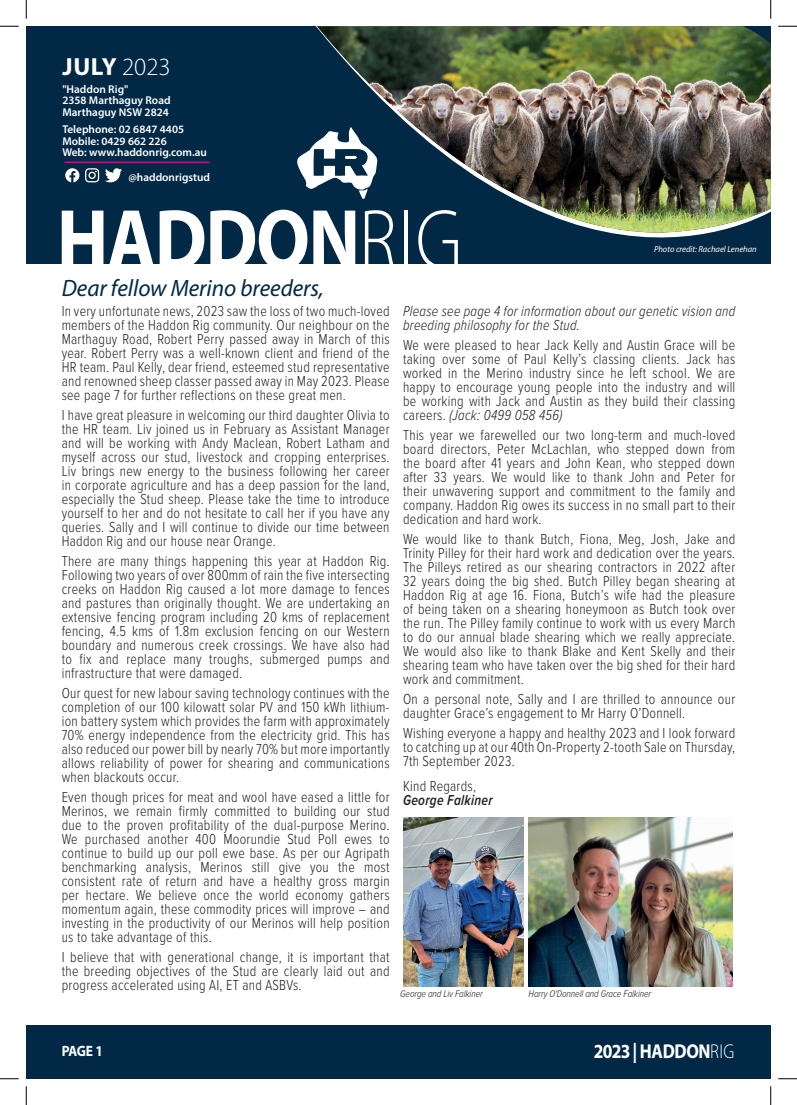
<style>
.page{position:relative;width:797px;height:1105px;background:#fff}
.page>*{position:absolute;margin:0;border:0;box-sizing:border-box;transform-origin:0 0}
.t1{font:700 86.25px "Myriad Pro";letter-spacing:-.02em;color:#fff;scale:.87 1}
.t2{font:700 24.88px "Myriad Pro";color:#fff}
.t3{font:italic 23.75px "Myriad Pro";letter-spacing:-.005em;color:#012946}
.t4{font:700 20.12px "Myriad Pro";letter-spacing:-.02em;color:#fff;scale:.87 1}
.t5{font:300 15px/14px "Proxima Nova Cond";letter-spacing:.02em;color:#231f20;text-align:justify;scale:.93 1}
.t6{font:italic 300 15px/14px "Proxima Nova Cond";letter-spacing:.02em;color:#231f20;scale:.93 1}
.t7{font:italic 600 15px "Proxima Nova Cond";letter-spacing:.02em;color:#231f20;scale:.93 1}
.t8{font:700 15px "Myriad Pro";color:#fff;scale:.9 1}
.t9{font:600 11.25px/11.2px "Myriad Pro";color:#fff}
.t10{font:italic 300 10px "Proxima Nova Cond";letter-spacing:-.01em;color:#231f20}
.t11{font:italic 8.75px "Myriad Pro";letter-spacing:-.005em;color:#fff}
.s1{font-weight:300}
.s2{font-style:italic}
</style>
<div class="page">
<div style="left:26px;top:1025px;width:744px;height:54px;background:#012946"></div>
<div style="left:26px;top:26px;width:744px;height:237px;background:#012946"></div>
<hr style="left:64px;top:162px;width:146px;height:1px;background:#c31c8e">
<svg style="left:65px;top:168px;width:14px;height:14px"></svg>
<svg style="left:105px;top:168px;width:17px;height:14px"></svg>
<svg style="left:85px;top:168px;width:14px;height:14px"></svg>
<img style="left:528px;top:818px;width:204px;height:169px">
<img style="left:403px;top:818px;width:120px;height:169px">
<svg style="left:297px;top:142px;width:20px;height:47px"></svg>
<img style="left:317px;top:26px;width:453px;height:207px">
<svg style="left:0;top:25px;width:19px;height:2px"></svg>
<svg style="left:778px;top:25px;width:19px;height:2px"></svg>
<svg style="left:0;top:1078px;width:19px;height:1px"></svg>
<svg style="left:778px;top:1078px;width:19px;height:1px"></svg>
<svg style="left:25px;top:0;width:2px;height:19px"></svg>
<svg style="left:25px;top:1086px;width:2px;height:19px"></svg>
<svg style="left:770px;top:0;width:1px;height:19px"></svg>
<svg style="left:770px;top:1086px;width:1px;height:19px"></svg>
<h2 class="t2" style="left:63px;top:50px;width:109px">JULY <span class="s1">2023</span></h2>
<p class="t9" style="left:62px;top:83px;width:110px">"Haddon Rig"<br>2358 Marthaguy Road<br>Marthaguy NSW 2824</p>
<p class="t9" style="left:62px;top:124px;width:146px">Telephone: 02 6847 4405<br>Mobile: 0429 662 226<br>Web: www.haddonrig.com.au</p>
<p class="t9" style="left:128px;top:171px;width:83px">@haddonrigstud</p>
<h1 class="t1" style="left:57px;top:183px;width:467px">HADDON<span class="s1">RIG</span></h1>
<h3 class="t3" style="left:62px;top:274px;width:264px">Dear fellow Merino breeders,</h3>
<p class="t11" style="left:654px;top:244px;width:104px">Photo credit: Rachael Lenehan</p>
<p class="t5" style="left:62px;top:304px;width:354px">In very unfortunate news, 2023 saw the loss of two much-loved members of the Haddon Rig community. Our neighbour on the Marthaguy Road, Robert Perry passed away in March of this year. Robert Perry was a well-known client and friend of the HR team. Paul Kelly, dear friend, esteemed stud representative and renowned sheep classer passed away in May 2023. Please see page 7 for further reflections on these great men.</p>
<p class="t5" style="left:62px;top:408px;width:354px">I have great pleasure in welcoming our third daughter Olivia to the HR team. Liv joined us in February as Assistant Manager and will be working with Andy Maclean, Robert Latham and myself across our stud, livestock and cropping enterprises.<br>Liv brings new energy to the business following her career in corporate agriculture and has a deep passion for the land, especially the Stud sheep. Please take the time to introduce yourself to her and do not hesitate to call her if you have any queries. Sally and I will continue to divide our time between Haddon Rig and our house near Orange.</p>
<p class="t5" style="left:62px;top:553px;width:354px">There are many things happening this year at Haddon Rig.<br>Following two years of over 800mm of rain the five intersecting creeks on Haddon Rig caused a lot more damage to fences and pastures than originally thought. We are undertaking an extensive fencing program including 20 kms of replacement fencing, 4.5 kms of 1.8m exclusion fencing on our Western boundary and numerous creek crossings. We have also had to fix and replace many troughs, submerged pumps and infrastructure that were damaged.</p>
<p class="t5" style="left:62px;top:685px;width:354px">Our quest for new labour saving technology continues with the completion of our 100 kilowatt solar PV and 150 kWh lithium&shy;ion battery system which provides the farm with approximately 70% energy independence from the electricity grid. This has also reduced our power bill by nearly 70% but more importantly allows reliability of power for shearing and communications when blackouts occur.</p>
<p class="t5" style="left:62px;top:789px;width:354px">Even though prices for meat and wool have eased a little for Merinos, we remain firmly committed to building our stud due to the proven profitability of the dual-purpose Merino.<br>We purchased another 400 Moorundie Stud Poll ewes to continue to build up our poll ewe base. As per our Agripath benchmarking analysis, Merinos still give you the most consistent rate of return and have a healthy gross margin per hectare. We believe once the world economy gathers momentum again, these commodity prices will improve – and investing in the productivity of our Merinos will help position us to take advantage of this.</p>
<p class="t5" style="left:62px;top:949px;width:354px">I believe that with generational change, it is important that the breeding objectives of the Stud are clearly laid out and progress accelerated using AI, ET and ASBVs.</p>
<p class="t6" style="left:403px;top:303px;width:359px">Please see page 4 for information about our genetic vision and breeding philosophy for the Stud.</p>
<p class="t5" style="left:403px;top:337px;width:359px">We were pleased to hear Jack Kelly and Austin Grace will be taking over some of Paul Kelly’s classing clients. Jack has worked in the Merino industry since he left school. We are happy to encourage young people into the industry and will be working with Jack and Austin as they build their classing careers. <span class="s2">(Jack: 0499 058 456)</span></p>
<p class="t5" style="left:403px;top:427px;width:359px">This year we farewelled our two long-term and much-loved board directors, Peter McLachlan, who stepped down from the board after 41 years and John Kean, who stepped down after 33 years. We would like to thank John and Peter for their unwavering support and commitment to the family and company. Haddon Rig owes its success in no small part to their dedication and hard work.</p>
<p class="t5" style="left:403px;top:531px;width:359px">We would like to thank Butch, Fiona, Meg, Josh, Jake and Trinity Pilley for their hard work and dedication over the years.<br>The Pilleys retired as our shearing contractors in 2022 after 32 years doing the big shed. Butch Pilley began shearing at Haddon Rig at age 16. Fiona, Butch’s wife had the pleasure of being taken on a shearing honeymoon as Butch took over the run. The Pilley family continue to work with us every March to do our annual blade shearing which we really appreciate.<br>We would also like to thank Blake and Kent Skelly and their shearing team who have taken over the big shed for their hard work and commitment.</p>
<p class="t5" style="left:403px;top:691px;width:358px">On a personal note, Sally and I are thrilled to announce our daughter Grace’s engagement to Mr Harry O’Donnell.</p>
<p class="t5" style="left:403px;top:725px;width:359px">Wishing everyone a happy and healthy 2023 and I look forward to catching up at our 40th On-Property 2-tooth Sale on Thursday, 7th September 2023.</p>
<p class="t5" style="left:403px;top:778px;width:80px">Kind Regards,</p>
<p class="t7" style="left:403px;top:789px;width:98px">George Falkiner</p>
<p class="t10" style="left:400px;top:986px;width:84px">George and Liv Falkiner</p>
<p class="t10" style="left:528px;top:986px;width:124px">Harry O'Donnell and Grace Falkiner</p>
<p class="t8" style="left:62px;top:1041px;width:47px">PAGE 1</p>
<h3 class="t4" style="left:593px;top:1038px;width:163px">2023 | HADDON<span class="s1">RIG</span></h3>
</div>
